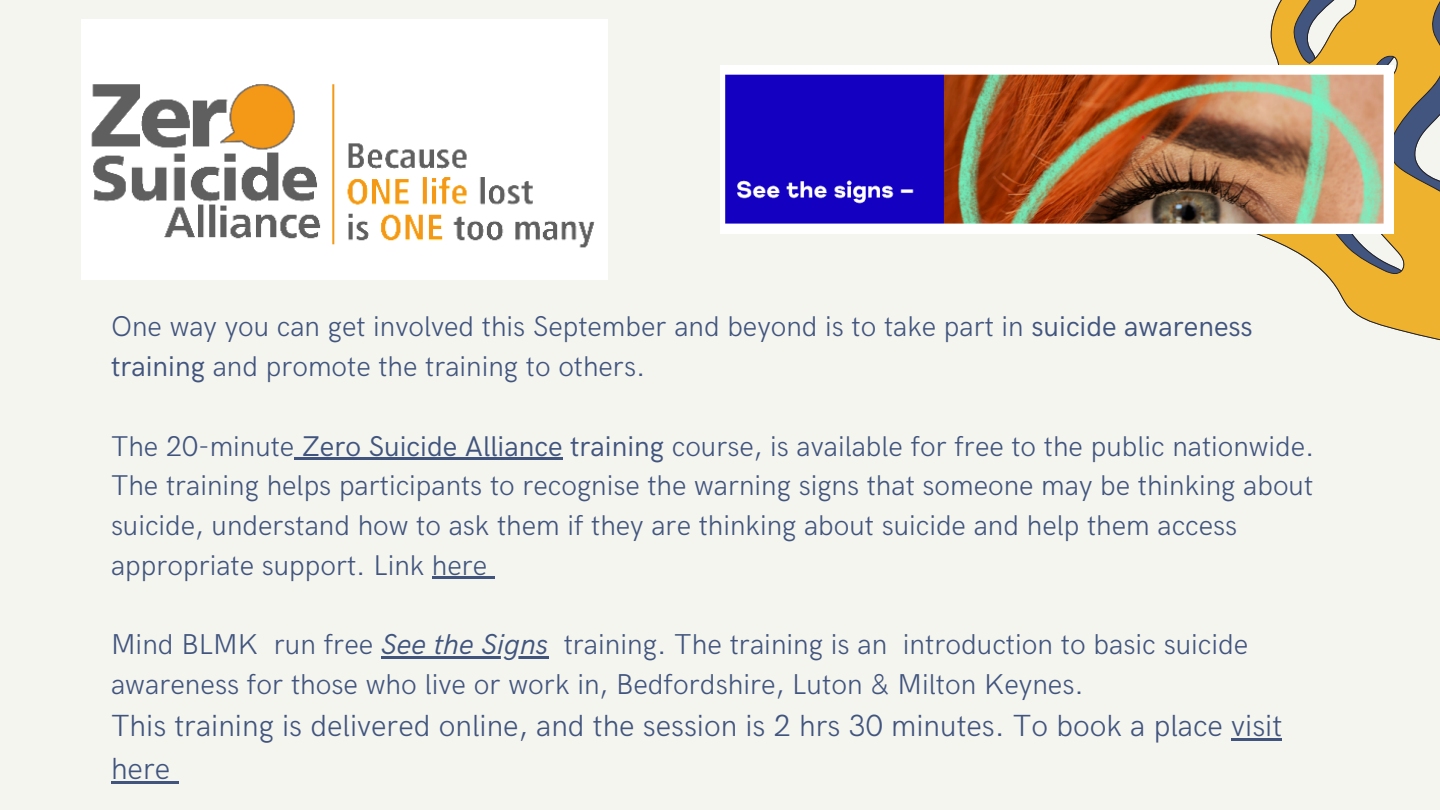
<style>
.page{position:relative;width:1440px;height:810px;background:#f5f5ef}
.page>*{position:absolute;margin:0;border:0;box-sizing:border-box;transform-origin:0 0}
.t1{font:300 30.6px/42.8px "HK Grotesk";color:#40547e}
.t2{font:300 28.8px/39.8px "HK Grotesk";color:#40547e}
.t3{font:300 28.6px/39.8px "HK Grotesk";color:#40547e}
.s1{font-weight:400}
.s2{font-weight:400;font-style:italic}
</style>
<div class="page">
<svg style="left:1256px;top:0;width:184px;height:341px;fill:#efb22f"></svg>
<img style="left:720px;top:65px;width:674px;height:169px">
<img style="left:81px;top:19px;width:527px;height:261px">
<svg style="left:294px;top:457px;width:8px;height:2px"></svg>
<hr style="left:302px;top:457px;width:261px;height:2px;background:#40547e">
<hr style="left:432px;top:576px;width:55px;height:3px;background:#40547e">
<svg style="left:487px;top:576px;width:8px;height:3px"></svg>
<hr style="left:381px;top:656px;width:167px;height:2px;background:#40547e">
<hr style="left:1231px;top:738px;width:51px;height:3px;background:#40547e">
<hr style="left:111px;top:781px;width:59px;height:3px;background:#40547e">
<svg style="left:170px;top:781px;width:9px;height:3px"></svg>
<p class="t3" style="left:111px;top:308px;width:1143px">One way you can get involved this September and beyond is to take part in <span class="s1">suicide awareness training</span> and promote the training to others.</p>
<p class="t3" style="left:111px;top:427px;width:1205px">The 20-minute <span class="s1">Zero Suicide Alliance training</span> course, is available for free to the public nationwide.<br>The training helps participants to recognise the warning signs that someone may be thinking about suicide, understand how to ask them if they are thinking about suicide and help them access appropriate support. Link here</p>
<p class="t2" style="left:111px;top:626px;width:1139px">Mind BLMK run free <span class="s2">See the Signs</span> training. The training is an introduction to basic suicide awareness for those who live or work in, Bedfordshire, Luton &amp; Milton Keynes.</p>
<p class="t1" style="left:111px;top:706px;width:1173px">This training is delivered online, and the session is 2 hrs 30 minutes. To book a place visit here</p>
</div>
